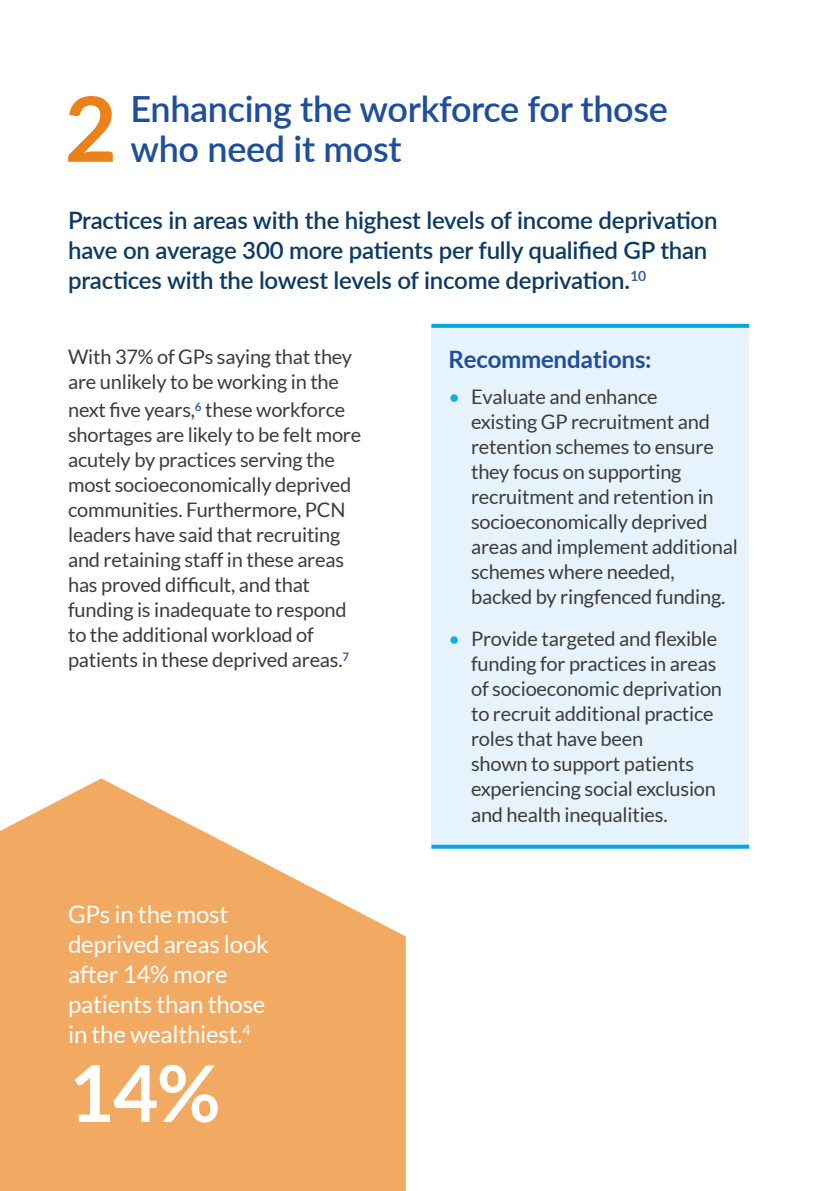
<style>
.page{position:relative;width:840px;height:1191px;background:#fff}
.page>*{position:absolute;margin:0;border:0;box-sizing:border-box;transform-origin:0 0}
.t1{font:700 90px "Lato";color:#ea811a}
.t2{font:700 78.2px "Lato";color:#fff}
.t3{font:600 36px/40px "Lato";letter-spacing:-.01em;color:#1e4e9d}
.t4{font:600 24px/30px "Lato";letter-spacing:-.01em;color:#0c3a66}
.t5{font:24px/30px "Lato";letter-spacing:-.01em;color:#fff}
.t6{font:700 24px "Lato";letter-spacing:-.01em;color:#1e4e9d}
.t7{font:20px/25px "Lato";letter-spacing:-.01em;color:#3c3c3b}
.s1{color:#0bb1e6}
</style>
<div class="page">
<svg style="left:0;top:778px;width:405px;height:413px;fill:#f2a961"></svg>
<div style="left:431px;top:327px;width:317px;height:518px;background:#e6f3fc"></div>
<svg style="left:431px;top:324px;width:317px;height:4px"></svg>
<svg style="left:431px;top:844px;width:317px;height:4px"></svg>
<p class="t1" style="left:64px;top:77px;width:54px">2</p>
<h1 class="t3" style="left:130px;top:88px;width:538px">Enhancing the workforce for those who need it most</h1>
<p class="t4" style="left:68px;top:204px;width:650px">Practices in areas with the highest levels of income deprivation have on average 300 more patients per fully qualified GP than practices with the lowest levels of income deprivation.<sup>10</sup></p>
<p class="t7" style="left:68px;top:344px;width:285px">With 37% of GPs saying that they are unlikely to be working in the</p>
<p class="t7" style="left:68px;top:397px;width:294px">next five years,<sup>6</sup> these workforce shortages are likely to be felt more acutely by practices serving the most socioeconomically deprived communities. Furthermore, PCN leaders have said that recruiting and retaining staff in these areas has proved difficult, and that funding is inadequate to respond to the additional workload of patients in these deprived areas.<sup>7</sup></p>
<p class="t5" style="left:68px;top:899px;width:202px">GPs in the most deprived areas look after 14% more patients than those in the wealthiest.<sup>4</sup></p>
<p class="t2" style="left:68px;top:1048px;width:153px">14%</p>
<p class="t6" style="left:448px;top:345px;width:205px">Recommendations:</p>
<p class="t7" style="left:471px;top:384px;width:268px;text-indent:-23px"><span class="s1">•</span> Evaluate and enhance<br>existing GP recruitment and retention schemes to ensure they focus on supporting recruitment and retention in socioeconomically deprived areas and implement additional schemes where needed, backed by ringfenced funding.</p>
<p class="t7" style="left:471px;top:626px;width:252px;text-indent:-23px"><span class="s1">•</span> Provide targeted and flexible funding for practices in areas of socioeconomic deprivation to recruit additional practice roles that have been<br>shown to support patients experiencing social exclusion and health inequalities.</p>
</div>
